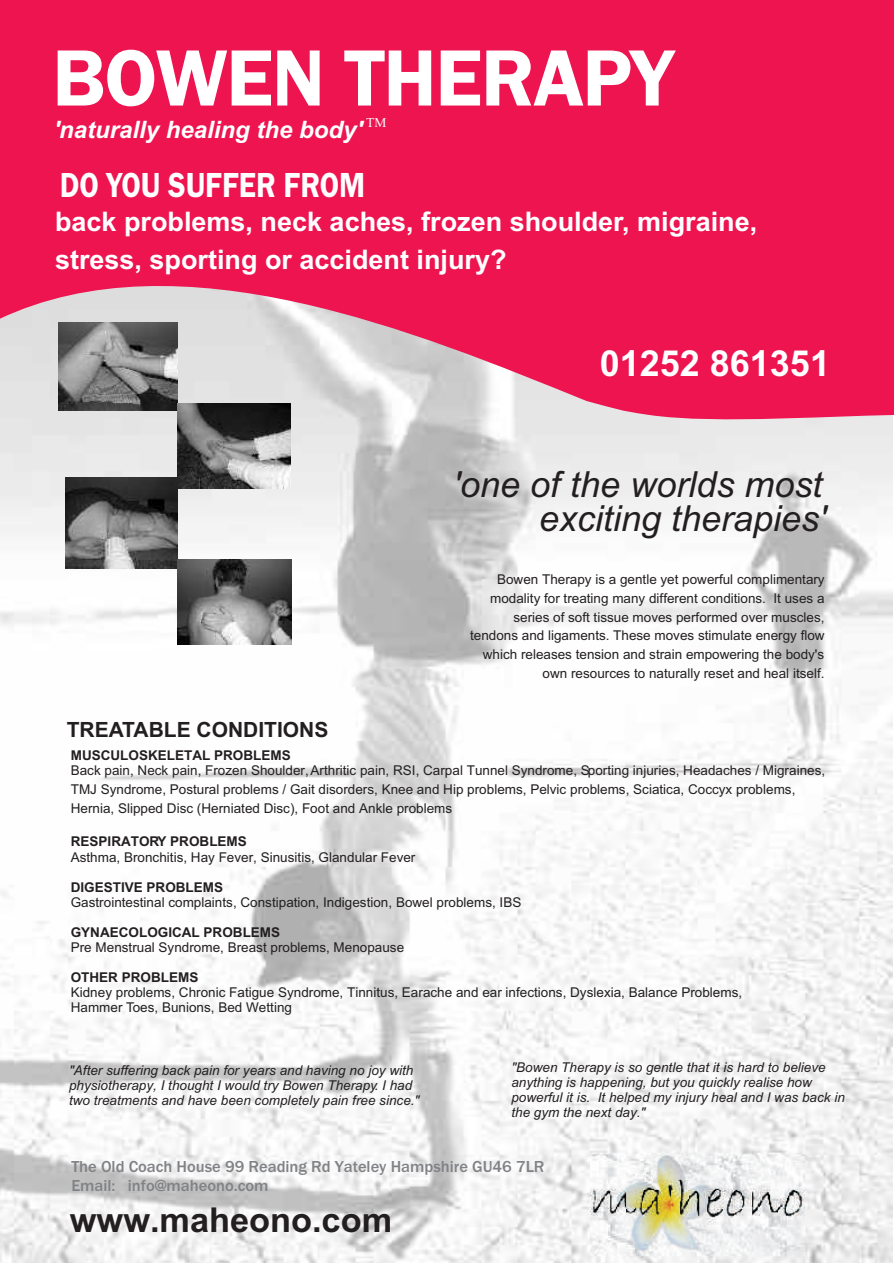
<style>
.page{position:relative;width:894px;height:1263px;background:#fff}
.page>*{position:absolute;margin:0;border:0;box-sizing:border-box;transform-origin:0 0}
.t1{font:82.5px "Franklin Gothic Demi";letter-spacing:-.02em;color:#fff}
.t2{font:italic 36px/34.7px "Arial";color:#231f20;text-align:right}
.t3{font:36px "Franklin Gothic Demi";color:#fff;scale:.84 1}
.t4{font:700 36px "Arial";color:#fff}
.t5{font:700 34.35px "Arial";color:#231f20}
.t6{font:700 27px/38.2px "Arial";color:#fff}
.t7{font:italic 700 24px "Arial";color:#fff}
.t8{font:700 21px "Arial";color:#231f20}
.t9{font:500 16.5px/18.8px "Franklin Gothic";color:#808285}
.t10{font:13.5px/18.9px "Arial";color:#231f20}
.t11{font:italic 13.5px/15.1px "Arial";color:#231f20}
.t12{font:700 13.5px "Arial";color:#231f20}
.t13{font:13.5px "Times New Roman";color:#fff}
</style>
<div class="page">
<img style="left:0;top:425px;width:893px;height:838px">
<svg style="left:0;top:0;width:894px;height:425px;background:#ea3063"></svg>
<img style="left:59px;top:322px;width:118px;height:89px">
<img style="left:178px;top:404px;width:112px;height:84px">
<img style="left:65px;top:478px;width:113px;height:90px">
<img style="left:178px;top:559px;width:113px;height:85px">
<img style="left:591px;top:1153px;width:213px;height:102px">
<h1 class="t1" style="left:52px;top:48px;width:623px">BOWEN THERAPY</h1>
<p class="t13" style="left:366px;top:118px;width:22px">TM</p>
<h3 class="t7" style="left:53px;top:120px;width:310px">'naturally healing the body'</h3>
<h2 class="t3" style="left:60px;top:171px;width:365px">DO YOU SUFFER FROM</h2>
<h3 class="t6" style="left:55px;top:205px;width:704px">back problems, neck aches, frozen shoulder, migraine, stress, sporting or accident injury?</h3>
<h2 class="t4" style="left:600px;top:350px;width:232px">01252 861351</h2>
<h2 class="t2" style="left:453px;top:470px;width:374px">'one of the worlds most exciting therapies'</h2>
<h3 class="t8" style="left:67px;top:721px;width:263px">TREATABLE CONDITIONS</h3>
<p class="t10" style="left:470px;top:571px;width:356px;text-align:right">Bowen Therapy is a gentle yet powerful complimentary modality for treating many different conditions. It uses a series of soft tissue moves performed over muscles, tendons and ligaments. These moves stimulate energy flow which releases tension and strain empowering the body's own resources to naturally reset and heal itself.</p>
<p class="t12" style="left:71px;top:750px;width:221px">MUSCULOSKELETAL PROBLEMS</p>
<p class="t10" style="left:71px;top:762px;width:756px">Back pain, Neck pain, Frozen Shoulder, Arthritic pain, RSI, Carpal Tunnel Syndrome, Sporting injuries, Headaches / Migraines,<br>TMJ Syndrome, Postural problems / Gait disorders, Knee and Hip problems, Pelvic problems, Sciatica, Coccyx problems,<br>Hernia, Slipped Disc (Herniated Disc), Foot and Ankle problems</p>
<p class="t12" style="left:71px;top:837px;width:178px">RESPIRATORY PROBLEMS</p>
<p class="t10" style="left:71px;top:849px;width:346px">Asthma, Bronchitis, Hay Fever, Sinusitis, Glandular Fever</p>
<p class="t12" style="left:71px;top:882px;width:154px">DIGESTIVE PROBLEMS</p>
<p class="t10" style="left:71px;top:894px;width:452px">Gastrointestinal complaints, Constipation, Indigestion, Bowel problems, IBS</p>
<p class="t12" style="left:71px;top:927px;width:211px">GYNAECOLOGICAL PROBLEMS</p>
<p class="t10" style="left:71px;top:939px;width:335px">Pre Menstrual Syndrome, Breast problems, Menopause</p>
<p class="t12" style="left:71px;top:972px;width:129px">OTHER PROBLEMS</p>
<p class="t10" style="left:71px;top:986px;width:673px;line-height:15.1px">Kidney problems, Chronic Fatigue Syndrome, Tinnitus, Earache and ear infections, Dyslexia, Balance Problems,<br>Hammer Toes, Bunions, Bed Wetting</p>
<p class="t11" style="left:69px;top:1063px;width:352px">"After suffering back pain for years and having no joy with physiotherapy, I thought I would try Bowen Therapy. I had two treatments and have been completely pain free since."</p>
<p class="t11" style="left:511px;top:1061px;width:335px">"Bowen Therapy is so gentle that it is hard to believe anything is happening, but you quickly realise how powerful it is. It helped my injury heal and I was back in the gym the next day."</p>
<p class="t9" style="left:71px;top:1159px;width:475px">The Old Coach House 99 Reading Rd Yateley Hampshire GU46 7LR<br>Email: info@maheono.com</p>
<h3 class="t5" style="left:70px;top:1207px;width:324px">www.maheono.com</h3>
</div>
